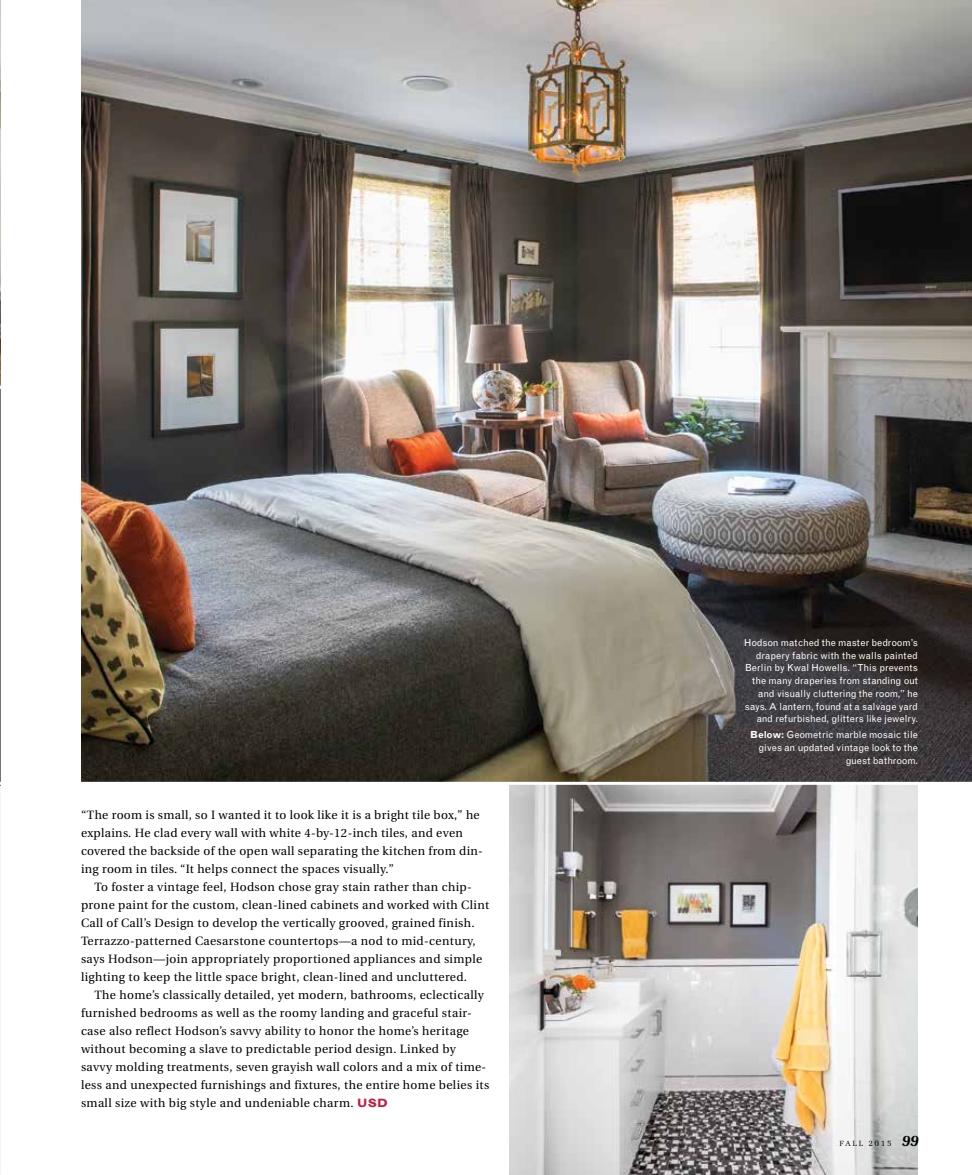
<style>
.page{position:relative;width:972px;height:1175px;background:#fff}
.page>*{position:absolute;margin:0;border:0;box-sizing:border-box;transform-origin:0 0}
.t1{font:12px/18px "Utopia";letter-spacing:.03em;color:#000}
.t2{font:9.75px/12.8px "Grotesque";color:#fff;text-align:right}
.t3{font:7.5px "Melior";color:#000}
.s1{font-family:"Grotesque";font-weight:700;font-stretch:expanded;color:#be2141}
.s2{font-weight:700}
.s3{font-size:8.25px}
.s4{font-family:"Utopia";font-weight:700;font-style:italic;font-size:15px}
</style>
<div class="page">
<img style="left:0;top:0;width:1px;height:385px">
<img style="left:510px;top:784px;width:408px;height:390px">
<hr style="left:0;top:389px;width:1px;height:396px;background:#75756f">
<img style="left:0;top:785px;width:1px;height:389px">
<hr style="left:0;top:781px;width:19px;height:3px;background:#fff">
<img style="left:81px;top:0;width:891px;height:781px">
<p class="t1" style="left:81px;top:806px;width:403px">“The room is small, so I wanted it to look like it is a bright tile box,” he explains. He clad every wall with white 4-by-12-inch tiles, and even covered the backside of the open wall separating the kitchen from din&shy;ing room in tiles. “It helps connect the spaces visually.”</p>
<p class="t1" style="left:81px;top:878px;width:410px;text-indent:14px">To foster a vintage feel, Hodson chose gray stain rather than chip&shy;prone paint for the custom, clean-lined cabinets and worked with Clint Call of Call’s Design to develop the vertically grooved, grained finish.<br>Terrazzo-patterned Caesarstone countertops—a nod to mid-century, says Hodson—join appropriately proportioned appliances and simple lighting to keep the little space bright, clean-lined and uncluttered.</p>
<p class="t1" style="left:81px;top:986px;width:410px;text-indent:14px">The home’s classically detailed, yet modern, bathrooms, eclectically furnished bedrooms as well as the roomy landing and graceful stair&shy;case also reflect Hodson’s savvy ability to honor the home’s heritage without becoming a slave to predictable period design. Linked by savvy molding treatments, seven grayish wall colors and a mix of time&shy;less and unexpected furnishings and fixtures, the entire home belies its small size with big style and undeniable charm. <span class="s1">USD</span></p>
<p class="t2" style="left:744px;top:636px;width:175px">Hodson matched the master bedroom’s drapery fabric with the walls painted Berlin by Kwal Howells. “This prevents the many draperies from standing out and visually cluttering the room,” he says. A lantern, found at a salvage yard and refurbished, glitters like jewelry.</p>
<p class="t2" style="left:750px;top:728px;width:169px"><span class="s2">Below:</span> Geometric marble mosaic tile gives an updated vintage look to the guest bathroom.</p>
<p class="t3" style="left:839px;top:1139px;width:80px">FALL <span class="s3">2015</span> <span class="s4">99</span></p>
</div>
